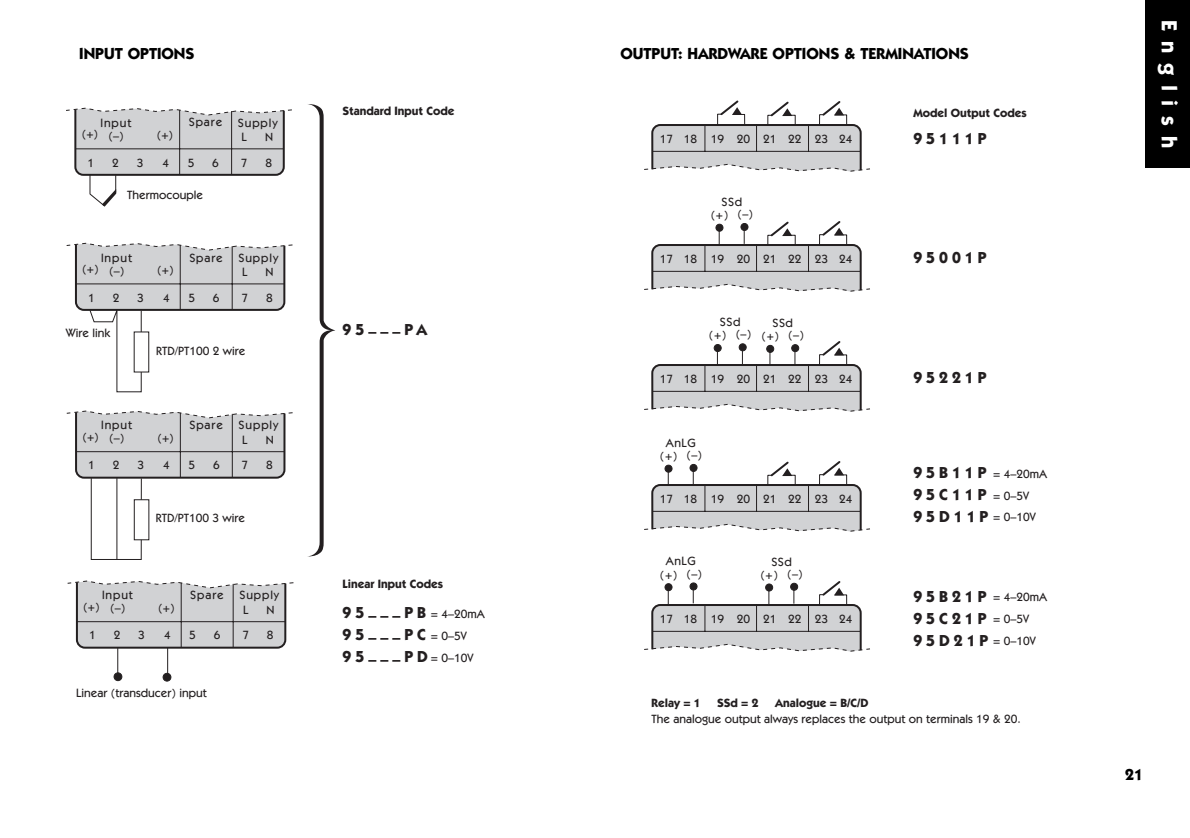
<style>
.page{position:relative;width:1190px;height:838px;background:#fff}
.page>*{position:absolute;margin:0;border:0;box-sizing:border-box;transform-origin:0 0}
.t1{font:700 22px "Itc Kabel";letter-spacing:.445em;color:#fff}
.t2{font:700 16px/22px "Itc Kabel";letter-spacing:.25em;color:#231f20;text-align:justify}
.t3{font:700 16px "Itc Kabel";color:#000}
.t4{font:500 12px/12.8px "Itc Kabel";color:#231f20;text-align:center}
.t5{font:700 12px "Itc Kabel";color:#231f20}
</style>
<div class="page">
<svg style="left:66px;top:107px;width:226px;height:100px"></svg>
<svg style="left:66px;top:242px;width:227px;height:151px"></svg>
<div style="left:134px;top:331px;width:15px;height:42px;background:#fff;border:1px solid #231f20"></div>
<svg style="left:66px;top:410px;width:227px;height:70px;background:#cbcbcd"></svg>
<div style="left:91px;top:478px;width:51px;height:82px;border:1px solid #231f20"></div>
<div style="left:134px;top:499px;width:15px;height:41px;background:#fff;border:1px solid #231f20"></div>
<hr style="left:116px;top:478px;width:1px;height:82px;background:#231f20">
<svg style="left:67px;top:580px;width:227px;height:97px"></svg>
<hr style="left:167px;top:647px;width:1px;height:30px;background:#231f20">
<div style="left:114px;top:672px;width:8px;height:9px;background:#231f20;border:1px solid #231f20;border-radius:50%"></div>
<div style="left:163px;top:673px;width:8px;height:9px;background:#231f20;border:1px solid #231f20;border-radius:50%"></div>
<svg style="left:307px;top:104px;width:28px;height:453px"></svg>
<svg style="left:644px;top:100px;width:226px;height:72px"></svg>
<svg style="left:644px;top:221px;width:226px;height:71px"></svg>
<div style="left:740px;top:223px;width:8px;height:8px;background:#231f20;border:1px solid #231f20;border-radius:50%"></div>
<svg style="left:644px;top:341px;width:226px;height:71px"></svg>
<div style="left:791px;top:344px;width:8px;height:8px;background:#231f20;border:1px solid #231f20;border-radius:50%"></div>
<svg style="left:644px;top:461px;width:226px;height:71px"></svg>
<div style="left:690px;top:464px;width:8px;height:8px;background:#231f20;border:1px solid #231f20;border-radius:50%"></div>
<svg style="left:644px;top:581px;width:226px;height:71px"></svg>
<div style="left:790px;top:583px;width:8px;height:8px;background:#231f20;border:1px solid #231f20;border-radius:50%"></div>
<div style="left:1146px;top:0;width:44px;height:168px;background:#000"></div>
<h2 class="t3" style="left:79px;top:47px;width:117px">INPUT OPTIONS</h2>
<p class="t4" style="left:100px;top:117px;width:32px">Input (–)</p>
<p class="t4" style="left:82px;top:129px;width:18px">(+)</p>
<p class="t4" style="left:157px;top:130px;width:18px">(+)</p>
<p class="t4" style="left:189px;top:117px;width:35px">Spare</p>
<p class="t4" style="left:238px;top:117px;width:41px">Supply</p>
<p class="t4" style="left:242px;top:132px;width:7px">L</p>
<p class="t4" style="left:265px;top:132px;width:10px">N</p>
<p class="t4" style="left:88px;top:157px;width:8px">1</p>
<p class="t4" style="left:112px;top:157px;width:8px">2</p>
<p class="t4" style="left:137px;top:157px;width:8px">3</p>
<p class="t4" style="left:163px;top:157px;width:8px">4</p>
<p class="t4" style="left:188px;top:157px;width:8px">5</p>
<p class="t4" style="left:212px;top:157px;width:8px">6</p>
<p class="t4" style="left:241px;top:157px;width:8px">7</p>
<p class="t4" style="left:265px;top:157px;width:8px">8</p>
<p class="t4" style="left:127px;top:189px;width:78px">Thermocouple</p>
<p class="t4" style="left:101px;top:252px;width:32px">Input (–)</p>
<p class="t4" style="left:82px;top:264px;width:18px">(+)</p>
<p class="t4" style="left:157px;top:265px;width:18px">(+)</p>
<p class="t4" style="left:189px;top:252px;width:35px">Spare</p>
<p class="t4" style="left:239px;top:252px;width:41px">Supply</p>
<p class="t4" style="left:242px;top:267px;width:7px">L</p>
<p class="t4" style="left:266px;top:267px;width:10px">N</p>
<p class="t4" style="left:88px;top:292px;width:8px">1</p>
<p class="t4" style="left:113px;top:292px;width:8px">2</p>
<p class="t4" style="left:137px;top:292px;width:8px">3</p>
<p class="t4" style="left:163px;top:292px;width:8px">4</p>
<p class="t4" style="left:188px;top:292px;width:8px">5</p>
<p class="t4" style="left:213px;top:292px;width:8px">6</p>
<p class="t4" style="left:241px;top:292px;width:8px">7</p>
<p class="t4" style="left:266px;top:292px;width:8px">8</p>
<p class="t4" style="left:66px;top:328px;width:46px">Wire link</p>
<p class="t4" style="left:156px;top:346px;width:91px">RTD/PT100 2 wire</p>
<p class="t4" style="left:101px;top:420px;width:32px">Input (–)</p>
<p class="t4" style="left:82px;top:432px;width:18px">(+)</p>
<p class="t4" style="left:157px;top:433px;width:18px">(+)</p>
<p class="t4" style="left:189px;top:420px;width:35px">Spare</p>
<p class="t4" style="left:239px;top:420px;width:41px">Supply</p>
<p class="t4" style="left:242px;top:435px;width:7px">L</p>
<p class="t4" style="left:266px;top:435px;width:10px">N</p>
<p class="t4" style="left:88px;top:460px;width:8px">1</p>
<p class="t4" style="left:113px;top:460px;width:8px">2</p>
<p class="t4" style="left:137px;top:460px;width:8px">3</p>
<p class="t4" style="left:163px;top:460px;width:8px">4</p>
<p class="t4" style="left:188px;top:460px;width:8px">5</p>
<p class="t4" style="left:213px;top:460px;width:8px">6</p>
<p class="t4" style="left:242px;top:460px;width:8px">7</p>
<p class="t4" style="left:266px;top:460px;width:8px">8</p>
<p class="t4" style="left:156px;top:512px;width:91px">RTD/PT100 3 wire</p>
<p class="t4" style="left:102px;top:590px;width:32px">Input (–)</p>
<p class="t4" style="left:83px;top:602px;width:18px">(+)</p>
<p class="t4" style="left:158px;top:603px;width:18px">(+)</p>
<p class="t4" style="left:190px;top:590px;width:35px">Spare</p>
<p class="t4" style="left:239px;top:590px;width:41px">Supply</p>
<p class="t4" style="left:243px;top:605px;width:7px">L</p>
<p class="t4" style="left:267px;top:605px;width:10px">N</p>
<p class="t4" style="left:89px;top:630px;width:8px">1</p>
<p class="t4" style="left:114px;top:630px;width:8px">2</p>
<p class="t4" style="left:138px;top:630px;width:8px">3</p>
<p class="t4" style="left:164px;top:630px;width:8px">4</p>
<p class="t4" style="left:189px;top:630px;width:8px">5</p>
<p class="t4" style="left:214px;top:630px;width:8px">6</p>
<p class="t4" style="left:242px;top:630px;width:8px">7</p>
<p class="t4" style="left:267px;top:630px;width:8px">8</p>
<p class="t4" style="left:76px;top:688px;width:132px">Linear (transducer) input</p>
<p class="t5" style="left:343px;top:106px;width:114px">Standard Input Code</p>
<h2 class="t2" style="left:343px;top:320px;width:86px">95–––PA</h2>
<p class="t5" style="left:343px;top:580px;width:102px">Linear Input Codes</p>
<h2 class="t2" style="left:343px;top:603px;width:87px">95–––PB 95–––PC 95–––PD</h2>
<p class="t4" style="left:431px;top:604px;width:55px;line-height:22px;text-align:left">= 4–20mA = 0–5V<br>= 0–10V</p>
<h2 class="t3" style="left:621px;top:47px;width:350px">OUTPUT: HARDWARE OPTIONS &amp; TERMINATIONS</h2>
<p class="t4" style="left:660px;top:133px;width:194px">17 18 19 20 21 22 23 24</p>
<p class="t4" style="left:722px;top:197px;width:22px">SSd</p>
<p class="t4" style="left:711px;top:209px;width:44px">(+) (–)</p>
<p class="t4" style="left:660px;top:253px;width:194px">17 18 19 20 21 22 23 24</p>
<p class="t4" style="left:720px;top:317px;width:22px">SSd</p>
<p class="t4" style="left:709px;top:330px;width:44px">(+) (–)</p>
<p class="t4" style="left:772px;top:318px;width:22px">SSd</p>
<p class="t4" style="left:761px;top:330px;width:44px">(+) (–)</p>
<p class="t4" style="left:660px;top:373px;width:194px">17 18 19 20 21 22 23 24</p>
<p class="t4" style="left:666px;top:437px;width:32px">AnLG</p>
<p class="t4" style="left:660px;top:450px;width:44px">(+) (–)</p>
<p class="t4" style="left:660px;top:493px;width:194px">17 18 19 20 21 22 23 24</p>
<p class="t4" style="left:666px;top:556px;width:32px">AnLG</p>
<p class="t4" style="left:660px;top:569px;width:44px">(+) (–)</p>
<p class="t4" style="left:771px;top:556px;width:22px">SSd</p>
<p class="t4" style="left:760px;top:569px;width:44px">(+) (–)</p>
<p class="t4" style="left:660px;top:613px;width:194px">17 18 19 20 21 22 23 24</p>
<p class="t5" style="left:913px;top:108px;width:115px">Model Output Codes</p>
<h2 class="t2" style="left:913px;top:130px;width:75px">95111P</h2>
<h2 class="t2" style="left:913px;top:249px;width:75px">95001P</h2>
<h2 class="t2" style="left:913px;top:369px;width:75px">95221P</h2>
<h2 class="t2" style="left:913px;top:463px;width:77px">95B11P 95C11P 95D11P</h2>
<p class="t4" style="left:993px;top:464px;width:55px;line-height:21.8px;text-align:left">= 4–20mA = 0–5V<br>= 0–10V</p>
<h2 class="t2" style="left:913px;top:587px;width:77px">95B21P 95C21P 95D21P</h2>
<p class="t4" style="left:993px;top:588px;width:55px;line-height:21.8px;text-align:left">= 4–20mA = 0–5V<br>= 0–10V</p>
<p class="t5" style="left:651px;top:698px;width:51px">Relay = 1</p>
<p class="t5" style="left:717px;top:698px;width:43px">SSd = 2</p>
<p class="t5" style="left:775px;top:698px;width:95px">Analogue = B/C/D</p>
<p class="t4" style="left:651px;top:713px;width:371px">The analogue output always replaces the output on terminals 19 &amp; 20.</p>
<h1 class="t1" style="left:1177px;top:20px;width:130px;rotate:90deg">English</h1>
<h2 class="t3" style="left:1125px;top:769px;width:19px">21</h2>
</div>
